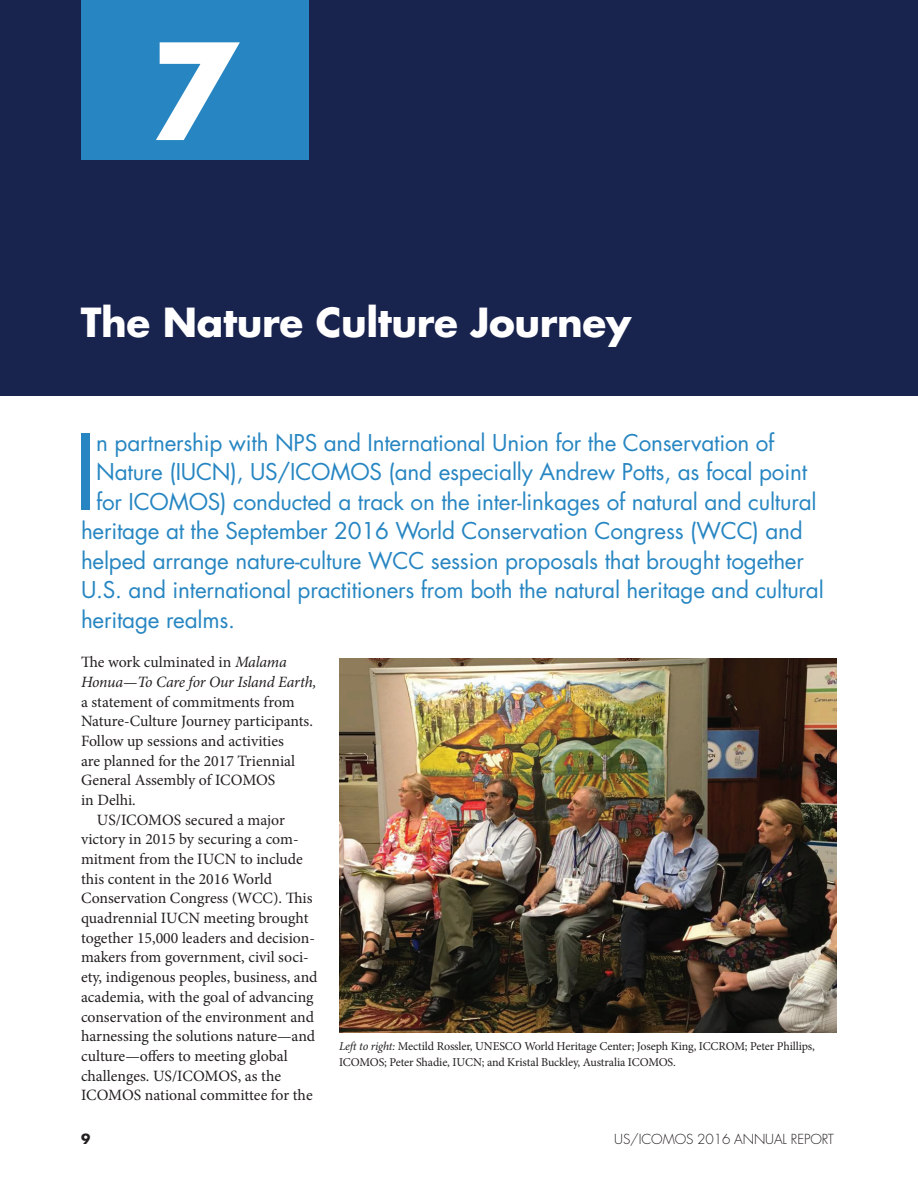
<style>
.page{position:relative;width:918px;height:1188px;background:#fff}
.page>*{position:absolute;margin:0;border:0;box-sizing:border-box;transform-origin:0 0}
.t1{font:700 129.6px "Futura";color:#fff}
.t2{font:100.8px "Futura";color:#2786c2}
.t3{font:700 39px "Futura";letter-spacing:-.01em;color:#fff}
.t4{font:22.5px "Futura";letter-spacing:-.01em;color:#2786c2}
.t5{font:15.75px "Minion Pro";color:#231f20}
.t6{font:italic 15.75px/19.6px "Minion Pro";letter-spacing:-.015em;color:#231f20}
.t7{font:300 13.5px "Futura";letter-spacing:-.01em;color:#231f20}
.t8{font:700 13.5px "Futura";color:#231f20}
.t9{font:12px/15.8px "Minion Pro";letter-spacing:-.01em;color:#231f20}
.s1{font-style:normal}
.s2{font-style:italic}
</style>
<div class="page">
<div style="left:0;top:0;width:918px;height:396px;background:#18234e"></div>
<div style="left:81px;top:0;width:228px;height:160px;background:#2786c2"></div>
<img style="left:339px;top:659px;width:498px;height:373px">
<h1 class="t1" style="left:150px;top:1px;width:90px">7</h1>
<h3 class="t3" style="left:81px;top:295px;width:552px">The Nature Culture Journey</h3>
<h2 class="t2" style="left:73px;top:403px;width:26px">I</h2>
<h3 class="t4" style="left:96px;top:427px;width:680px">n partnership with NPS and International Union for the Conservation of</h3>
<h3 class="t4" style="left:96px;top:456px;width:712px">Nature (IUCN), US/ICOMOS (and especially Andrew Potts, as focal point</h3>
<h3 class="t4" style="left:96px;top:486px;width:722px">for ICOMOS) conducted a track on the inter-linkages of natural and cultural</h3>
<h3 class="t4" style="left:81px;top:515px;width:723px">heritage at the September 2016 World Conservation Congress (WCC) and</h3>
<h3 class="t4" style="left:81px;top:545px;width:724px">helped arrange nature-culture WCC session proposals that brought together</h3>
<h3 class="t4" style="left:81px;top:574px;width:744px">U.S. and international practitioners from both the natural heritage and cultural</h3>
<h3 class="t4" style="left:81px;top:604px;width:156px">heritage realms.</h3>
<p class="t6" style="left:81px;top:652px;width:237px"><span class="s1">The work culminated in</span> Malama<br>Honua—To Care for Our Island Earth,</p>
<p class="t5" style="left:81px;top:691px;width:215px">a statement of commitments from</p>
<p class="t5" style="left:81px;top:711px;width:233px">Nature-Culture Journey participants.</p>
<p class="t5" style="left:81px;top:730px;width:204px">Follow up sessions and activities</p>
<p class="t5" style="left:81px;top:750px;width:216px">are planned for the 2017 Triennial</p>
<p class="t5" style="left:81px;top:770px;width:196px">General Assembly of ICOMOS</p>
<p class="t5" style="left:81px;top:789px;width:56px">in Delhi.</p>
<p class="t5" style="left:97px;top:809px;width:190px">US/ICOMOS secured a major</p>
<p class="t5" style="left:81px;top:829px;width:219px">victory in 2015 by securing a com-</p>
<p class="t5" style="left:81px;top:848px;width:223px">mitment from the IUCN to include</p>
<p class="t5" style="left:81px;top:868px;width:193px">this content in the 2016 World</p>
<p class="t5" style="left:81px;top:888px;width:233px">Conservation Congress (WCC). This</p>
<p class="t5" style="left:81px;top:908px;width:229px">quadrennial IUCN meeting brought</p>
<p class="t5" style="left:81px;top:927px;width:236px">together 15,000 leaders and decision-</p>
<p class="t5" style="left:81px;top:947px;width:229px">makers from government, civil soci-</p>
<p class="t5" style="left:81px;top:967px;width:238px">ety, indigenous peoples, business, and</p>
<p class="t5" style="left:81px;top:986px;width:234px">academia, with the goal of advancing</p>
<p class="t5" style="left:81px;top:1006px;width:235px">conservation of the environment and</p>
<p class="t5" style="left:81px;top:1026px;width:236px">harnessing the solutions nature—and</p>
<p class="t5" style="left:81px;top:1045px;width:208px">culture—offers to meeting global</p>
<p class="t5" style="left:81px;top:1065px;width:202px">challenges. US/ICOMOS, as the</p>
<p class="t5" style="left:81px;top:1085px;width:233px">ICOMOS national committee for the</p>
<p class="t9" style="left:339px;top:1038px;width:477px"><span class="s2">Left to right:</span> Mectild Rossler, UNESCO World Heritage Center; Joseph King, ICCROM; Peter Phillips,<br>ICOMOS; Peter Shadie, IUCN; and Kristal Buckley, Australia ICOMOS.</p>
<p class="t8" style="left:81px;top:1130px;width:11px">9</p>
<p class="t7" style="left:614px;top:1131px;width:221px">US/ICOMOS 2016 ANNUAL REPORT</p>
</div>
